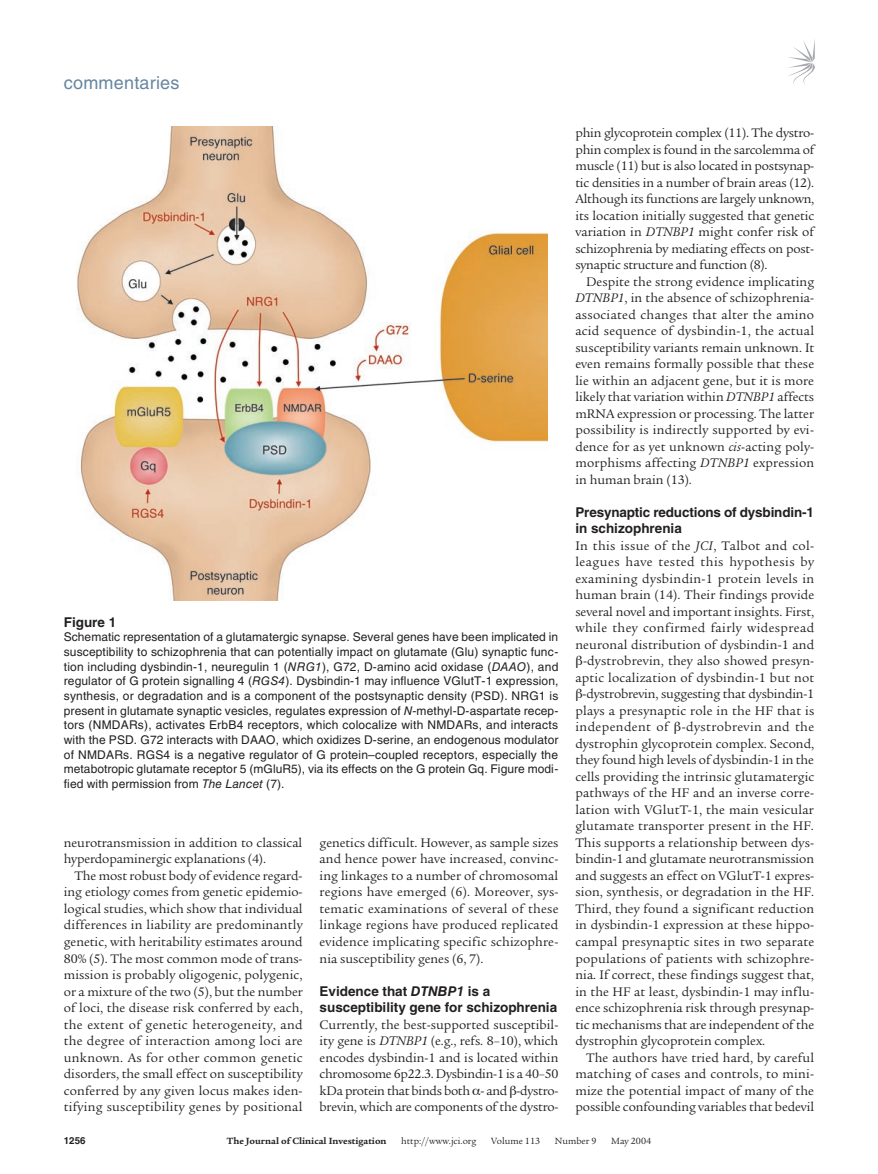
<style>
.page{position:relative;width:878px;height:1174px;background:#fff}
.page>*{position:absolute;margin:0;border:0;box-sizing:border-box;transform-origin:0 0}
.t1{font:18px "Helvetica LT Std";letter-spacing:.01em;color:#6686a1}
.t2{font:13.5px/16.5px "Legacy Serif Std";letter-spacing:.01em;color:#231f20;text-align:justify}
.t3{font:700 13.5px/16.5px "Helvetica LT Std";color:#231f20}
.t4{font:13.5px "Legacy Serif Std";letter-spacing:.03em;color:#231f20}
.t5{font:13.5px "Legacy Serif Std";letter-spacing:-.015em;color:#231f20}
.t6{font:13.5px "Legacy Serif Std";letter-spacing:.035em;color:#231f20}
.t7{font:12px/14.7px "Helvetica LT Std";letter-spacing:.005em;color:#231f20;text-align:justify}
.t8{font:9.75px "Legacy Serif Std";color:#231f20}
.t9{font:700 9.75px "Legacy Serif Std";color:#231f20}
.t10{font:700 9.75px "Helvetica LT Std";color:#231f20}
.s1{font-style:italic}
</style>
<div class="page">
<svg style="left:788px;top:41px;width:26px;height:43px"></svg>
<img style="left:76px;top:126px;width:471px;height:474px">
<h1 class="t1" style="left:64px;top:72px;width:117px">commentaries</h1>
<p class="t3" style="left:64px;top:613px;width:54px">Figure 1</p>
<p class="t7" style="left:64px;top:630px;width:496px">Schematic representation of a glutamatergic synapse. Several genes have been implicated in susceptibility to schizophrenia that can potentially impact on glutamate (Glu) synaptic func&shy;tion including dysbindin-1, neuregulin 1 (<span class="s1">NRG1</span>), G72, D-amino acid oxidase (<span class="s1">DAAO</span>), and regulator of G protein signalling 4 (<span class="s1">RGS4</span>). Dysbindin-1 may influence VGlutT-1 expression, synthesis, or degradation and is a component of the postsynaptic density (PSD). NRG1 is present in glutamate synaptic vesicles, regulates expression of <span class="s1">N</span>-methyl-D-aspartate recep&shy;tors (NMDARs), activates ErbB4 receptors, which colocalize with NMDARs, and interacts with the PSD. G72 interacts with DAAO, which oxidizes D-serine, an endogenous modulator of NMDARs. RGS4 is a negative regulator of G protein–coupled receptors, especially the metabotropic glutamate receptor 5 (mGluR5), via its effects on the G protein Gq. Figure modi&shy;fied with permission from <span class="s1">The Lancet</span> (7).</p>
<p class="t2" style="left:64px;top:834px;width:240px">neurotransmission in addition to classical hyperdopaminergic explanations (4).</p>
<p class="t2" style="left:64px;top:867px;width:240px;text-indent:11px">The most robust body of evidence regard&shy;ing etiology comes from genetic epidemio&shy;logical studies, which show that individual differences in liability are predominantly genetic, with heritability estimates around 80% (5). The most common mode of trans&shy;mission is probably oligogenic, polygenic, or a mixture of the two (5), but the number of loci, the disease risk conferred by each, the extent of genetic heterogeneity, and the degree of interaction among loci are unknown. As for other common genetic disorders, the small effect on susceptibility conferred by any given locus makes iden&shy;tifying susceptibility genes by positional</p>
<p class="t2" style="left:319px;top:834px;width:240px">genetics difficult. However, as sample sizes and hence power have increased, convinc&shy;ing linkages to a number of chromosomal regions have emerged (6). Moreover, sys&shy;tematic examinations of several of these linkage regions have produced replicated evidence implicating specific schizophre&shy;nia susceptibility genes (6, 7).</p>
<p class="t3" style="left:319px;top:982px;width:239px">Evidence that <span class="s1">DTNBP1</span> is a susceptibility gene for schizophrenia</p>
<p class="t2" style="left:319px;top:1016px;width:240px">Currently, the best-supported susceptibil&shy;ity gene is <span class="s1">DTNBP1</span> (e.g., refs. 8–10), which encodes dysbindin-1 and is located within chromosome 6p22.3. Dysbindin-1 is a 40–50 kDa protein that binds both - and -dystro&shy;brevin, which are components of the dystro-</p>
<p class="t2" style="left:575px;top:125px;width:240px">phin glycoprotein complex (11). The dystro&shy;phin complex is found in the sarcolemma of muscle (11) but is also located in postsynap&shy;tic densities in a number of brain areas (12).<br>Although its functions are largely unknown, its location initially suggested that genetic variation in <span class="s1">DTNBP1</span> might confer risk of schizophrenia by mediating effects on post&shy;synaptic structure and function (8).</p>
<p class="t2" style="left:575px;top:273px;width:240px;text-indent:11px">Despite the strong evidence implicating <span class="s1">DTNBP1</span>, in the absence of schizophrenia&shy;associated changes that alter the amino acid sequence of dysbindin-1, the actual susceptibility variants remain unknown. It even remains formally possible that these lie within an adjacent gene, but it is more likely that variation within <span class="s1">DTNBP1</span> affects mRNA expression or processing. The latter possibility is indirectly supported by evi&shy;dence for as yet unknown <span class="s1">cis</span>-acting poly&shy;morphisms affecting <span class="s1">DTNBP1</span> expression in human brain (13).</p>
<p class="t3" style="left:575px;top:503px;width:240px">Presynaptic reductions of dysbindin-1 in schizophrenia</p>
<p class="t2" style="left:575px;top:537px;width:240px">In this issue of the <span class="s1">JCI</span>, Talbot and col-</p>
<p class="t6" style="left:575px;top:554px;width:240px">leagues have tested this hypothesis by</p>
<p class="t2" style="left:575px;top:570px;width:240px">examining dysbindin-1 protein levels in</p>
<p class="t2" style="left:575px;top:587px;width:240px">human brain (14). Their findings provide</p>
<p class="t2" style="left:575px;top:603px;width:240px">several novel and important insights. First,</p>
<p class="t4" style="left:575px;top:620px;width:240px">while they confirmed fairly widespread</p>
<p class="t2" style="left:575px;top:636px;width:240px">neuronal distribution of dysbindin-1 and</p>
<p class="t2" style="left:583px;top:653px;width:233px">-dystrobrevin, they also showed presyn-</p>
<p class="t2" style="left:575px;top:669px;width:240px">aptic localization of dysbindin-1 but not</p>
<p class="t5" style="left:582px;top:686px;width:233px">-dystrobrevin, suggesting that dysbindin-1</p>
<p class="t2" style="left:575px;top:702px;width:240px">plays a presynaptic role in the HF that is</p>
<p class="t4" style="left:575px;top:719px;width:240px">independent of -dystrobrevin and the</p>
<p class="t2" style="left:575px;top:735px;width:240px">dystrophin glycoprotein complex. Second,</p>
<p class="t2" style="left:575px;top:752px;width:240px">they found high levels of dysbindin-1 in the</p>
<p class="t2" style="left:575px;top:768px;width:240px">cells providing the intrinsic glutamatergic</p>
<p class="t2" style="left:575px;top:785px;width:240px">pathways of the HF and an inverse corre-</p>
<p class="t2" style="left:575px;top:801px;width:240px">lation with VGlutT-1, the main vesicular</p>
<p class="t2" style="left:575px;top:818px;width:240px">glutamate transporter present in the HF.</p>
<p class="t2" style="left:575px;top:834px;width:240px">This supports a relationship between dys-</p>
<p class="t2" style="left:575px;top:851px;width:240px">bindin-1 and glutamate neurotransmission</p>
<p class="t2" style="left:575px;top:867px;width:240px">and suggests an effect on VGlutT-1 expres-</p>
<p class="t2" style="left:575px;top:884px;width:240px">sion, synthesis, or degradation in the HF.</p>
<p class="t2" style="left:575px;top:900px;width:240px">Third, they found a significant reduction</p>
<p class="t2" style="left:575px;top:917px;width:240px">in dysbindin-1 expression at these hippo-</p>
<p class="t2" style="left:575px;top:933px;width:240px">campal presynaptic sites in two separate</p>
<p class="t2" style="left:575px;top:950px;width:240px">populations of patients with schizophre-</p>
<p class="t2" style="left:575px;top:966px;width:240px">nia. If correct, these findings suggest that,</p>
<p class="t2" style="left:575px;top:983px;width:240px">in the HF at least, dysbindin-1 may influ-</p>
<p class="t2" style="left:575px;top:999px;width:240px">ence schizophrenia risk through presynap-</p>
<p class="t2" style="left:575px;top:1016px;width:240px">tic mechanisms that are independent of the</p>
<p class="t2" style="left:575px;top:1032px;width:191px">dystrophin glycoprotein complex.</p>
<p class="t2" style="left:586px;top:1049px;width:229px">The authors have tried hard, by careful</p>
<p class="t2" style="left:575px;top:1065px;width:240px">matching of cases and controls, to mini-</p>
<p class="t2" style="left:575px;top:1082px;width:240px">mize the potential impact of many of the</p>
<p class="t2" style="left:575px;top:1098px;width:240px">possible confounding variables that bedevil</p>
<p class="t10" style="left:64px;top:1134px;width:23px">1256</p>
<p class="t9" style="left:227px;top:1135px;width:161px">The Journal of Clinical Investigation</p>
<p class="t8" style="left:401px;top:1135px;width:77px">http://www.jci.org</p>
<p class="t8" style="left:491px;top:1135px;width:50px">Volume 113</p>
<p class="t8" style="left:555px;top:1135px;width:43px">Number 9</p>
<p class="t8" style="left:611px;top:1135px;width:41px">May 2004</p>
</div>
